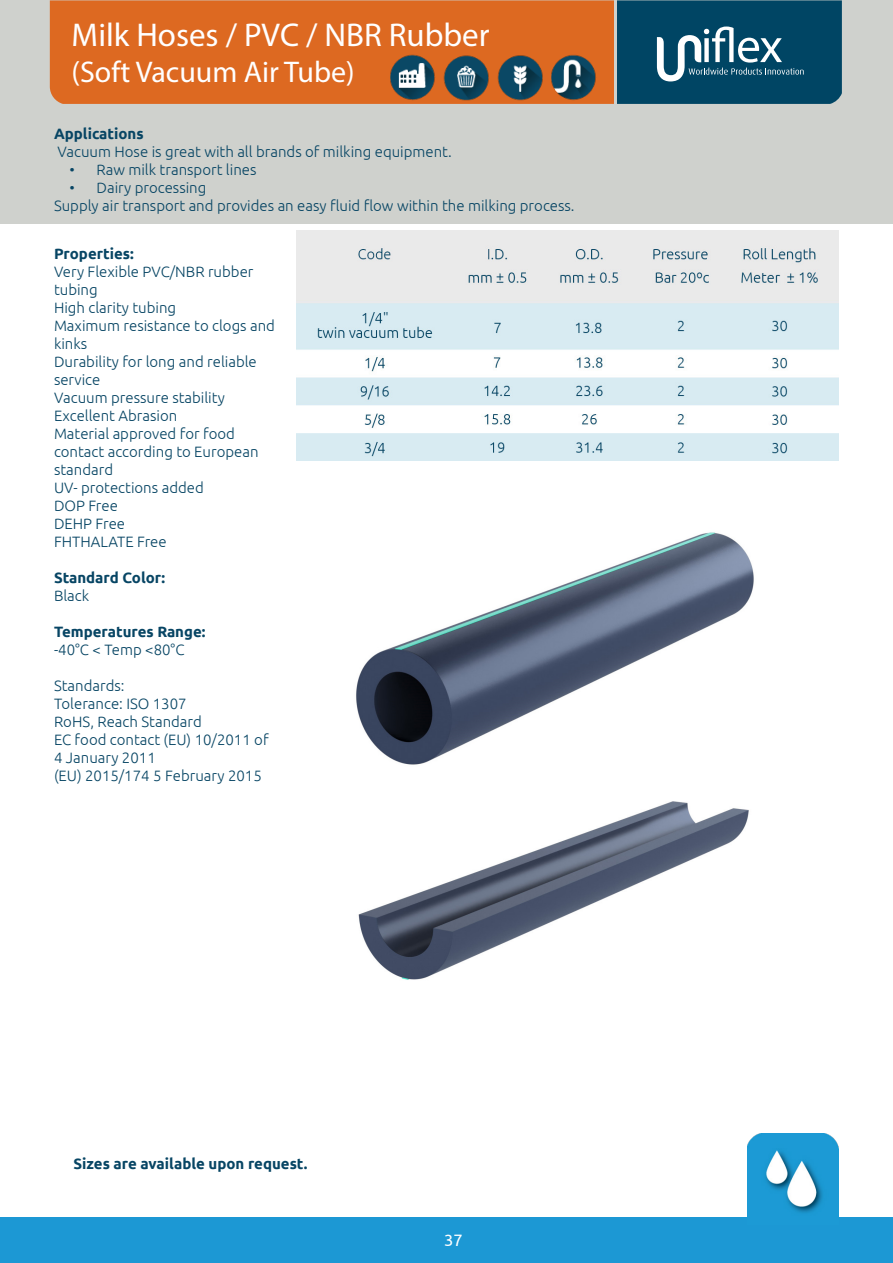
<style>
.page{position:relative;width:893px;height:1263px;background:#fff}
.page>*{position:absolute;margin:0;border:0;box-sizing:border-box;transform-origin:0 0}
.t1{font:33px "Myriad Pro";color:#fff}
.t2{font:30px "Myriad Pro";color:#fff}
.t3{font:16.5px "Ubuntu";color:#fff}
.t4{font:300 15px/18px "Ubuntu";color:#074564}
.t5{font:700 15px "Ubuntu";color:#074564}
</style>
<div class="page">
<div style="left:0;top:0;width:893px;height:223px;background:#cfd1cd"></div>
<div style="left:617px;top:0;width:225px;height:104px;background:#004564"></div>
<div style="left:50px;top:0;width:564px;height:104px;background:#dd6921"></div>
<svg style="left:657px;top:27px;width:147px;height:54px"></svg>
<img style="left:296px;top:231px;width:542px;height:229px">
<div style="left:0;top:1217px;width:892px;height:46px;background:#1c98d4"></div>
<img style="left:390px;top:55px;width:45px;height:46px">
<img style="left:444px;top:55px;width:45px;height:46px">
<img style="left:497px;top:55px;width:46px;height:46px">
<img style="left:551px;top:55px;width:45px;height:46px">
<img style="left:747px;top:1133px;width:91px;height:84px">
<img style="left:356px;top:532px;width:398px;height:233px">
<img style="left:358px;top:801px;width:391px;height:179px">
<p class="t1" style="left:71px;top:15px;width:420px">Milk Hoses / PVC / NBR Rubber</p>
<p class="t2" style="left:71px;top:53px;width:285px">(Soft Vacuum Air Tube)</p>
<p class="t5" style="left:54px;top:124px;width:91px">Applications</p>
<p class="t4" style="left:57px;top:142px;width:396px">Vacuum Hose is great with all brands of milking equipment.</p>
<p class="t4" style="left:70px;top:160px;width:188px">• Raw milk transport lines</p>
<p class="t4" style="left:70px;top:178px;width:138px">• Dairy processing</p>
<p class="t4" style="left:54px;top:196px;width:522px">Supply air transport and provides an easy fluid flow within the milking process.</p>
<p class="t5" style="left:54px;top:245px;width:81px">Properties:</p>
<p class="t4" style="left:54px;top:262px;width:201px">Very Flexible PVC/NBR rubber tubing</p>
<p class="t4" style="left:54px;top:298px;width:124px">High clarity tubing</p>
<p class="t4" style="left:54px;top:316px;width:222px">Maximum resistance to clogs and kinks</p>
<p class="t4" style="left:54px;top:352px;width:204px">Durability for long and reliable service</p>
<p class="t4" style="left:54px;top:388px;width:172px">Vacuum pressure stability</p>
<p class="t4" style="left:54px;top:406px;width:125px">Excellent Abrasion</p>
<p class="t4" style="left:54px;top:424px;width:206px">Material approved for food contact according to European standard</p>
<p class="t4" style="left:54px;top:478px;width:151px">UV- protections added</p>
<p class="t4" style="left:54px;top:496px;width:66px">DOP Free</p>
<p class="t4" style="left:54px;top:514px;width:73px">DEHP Free</p>
<p class="t4" style="left:54px;top:532px;width:114px">FHTHALATE Free</p>
<p class="t5" style="left:54px;top:569px;width:113px">Standard Color:</p>
<p class="t4" style="left:54px;top:586px;width:37px">Black</p>
<p class="t5" style="left:54px;top:623px;width:153px">Temperatures Range:</p>
<p class="t4" style="left:54px;top:640px;width:132px">-40°C &lt; Temp &lt;80°C</p>
<p class="t4" style="left:54px;top:676px;width:72px">Standards:</p>
<p class="t4" style="left:54px;top:694px;width:134px">Tolerance: ISO 1307</p>
<p class="t4" style="left:54px;top:712px;width:149px">RoHS, Reach Standard</p>
<p class="t4" style="left:54px;top:730px;width:216px">EC food contact (EU) 10/2011 of<br>4 January 2011</p>
<p class="t4" style="left:54px;top:766px;width:209px">(EU) 2015/174 5 February 2015</p>
<p class="t5" style="left:74px;top:1154px;width:235px">Sizes are available upon request.</p>
<p class="t3" style="left:444px;top:1230px;width:20px">37</p>
</div>
